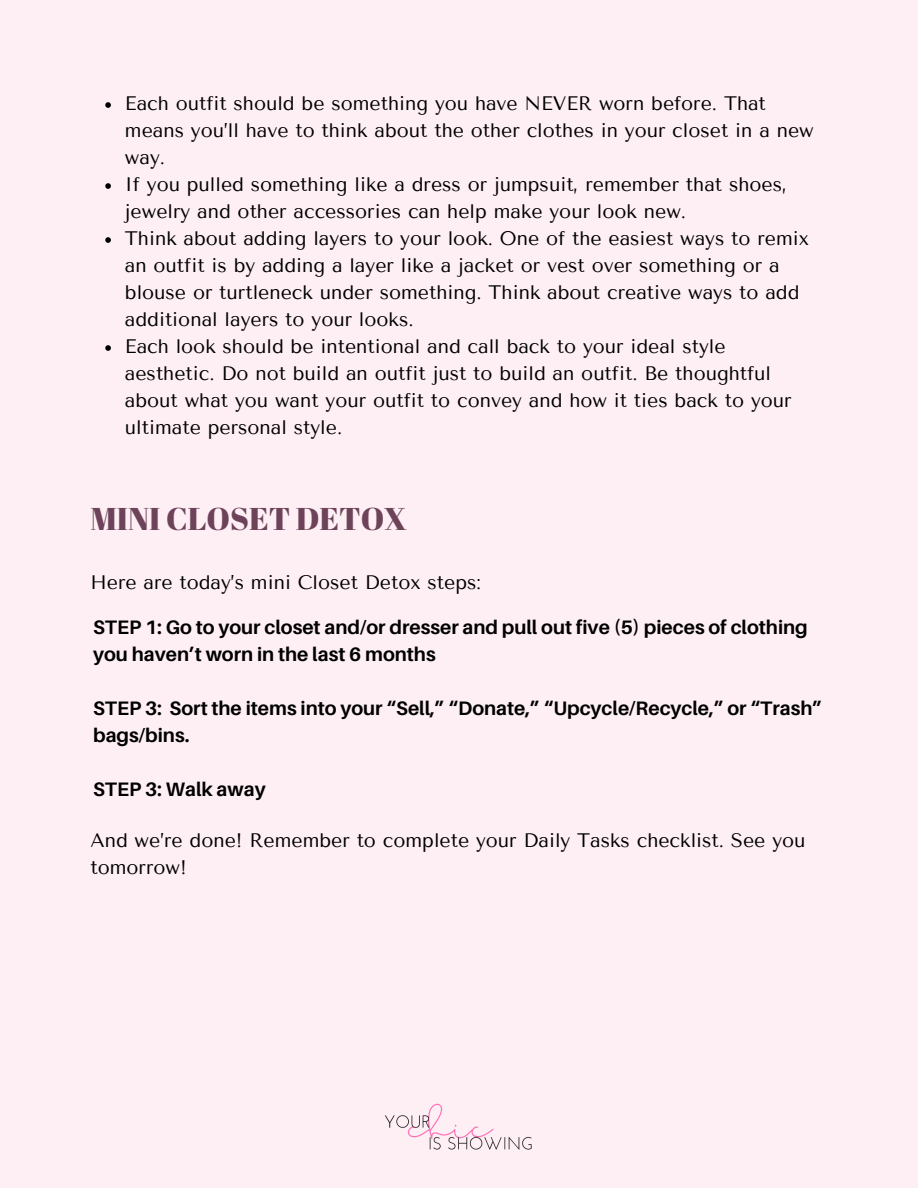
<style>
.page{position:relative;width:918px;height:1188px;background:#feeff4}
.page>*{position:absolute;margin:0;border:0;box-sizing:border-box;transform-origin:0 0}
.t1{font:31.5px "Abril Fatface";color:#6d435a}
.t2{font:19.5px/27px "Tenor Sans";color:#000}
.t3{font:700 19.5px/27px "Aileron";color:#000}
</style>
<div class="page">
<svg style="left:105px;top:102px;width:6px;height:6px"></svg>
<svg style="left:105px;top:183px;width:6px;height:6px"></svg>
<svg style="left:105px;top:237px;width:6px;height:6px"></svg>
<svg style="left:105px;top:345px;width:6px;height:6px"></svg>
<img style="left:385px;top:1103px;width:147px;height:47px">
<p class="t2" style="left:125px;top:90px;width:690px">Each outfit should be something you have NEVER worn before. That means you’ll have to think about the other clothes in your closet in a new way.</p>
<p class="t2" style="left:125px;top:171px;width:664px">If you pulled something like a dress or jumpsuit, remember that shoes, jewelry and other accessories can help make your look new.</p>
<p class="t2" style="left:125px;top:225px;width:686px">Think about adding layers to your look. One of the easiest ways to remix an outfit is by adding a layer like a jacket or vest over something or a blouse or turtleneck under something. Think about creative ways to add additional layers to your looks.</p>
<p class="t2" style="left:125px;top:333px;width:668px">Each look should be intentional and call back to your ideal style aesthetic. Do not build an outfit just to build an outfit. Be thoughtful about what you want your outfit to convey and how it ties back to your ultimate personal style.</p>
<p class="t1" style="left:90px;top:497px;width:318px">MINI CLOSET DETOX</p>
<p class="t2" style="left:90px;top:569px;width:392px">Here are today’s mini Closet Detox steps:</p>
<p class="t3" style="left:93px;top:613px;width:716px">STEP 1: Go to your closet and/or dresser and pull out five (5) pieces of clothing you haven’t worn in the last 6 months</p>
<p class="t3" style="left:93px;top:694px;width:731px">STEP 3: Sort the items into your “Sell,” “Donate,” “Upcycle/Recycle,” or “Trash” bags/bins.</p>
<p class="t3" style="left:93px;top:775px;width:174px">STEP 3: Walk away</p>
<p class="t2" style="left:90px;top:827px;width:717px">And we’re done! Remember to complete your Daily Tasks checklist. See you tomorrow!</p>
</div>
